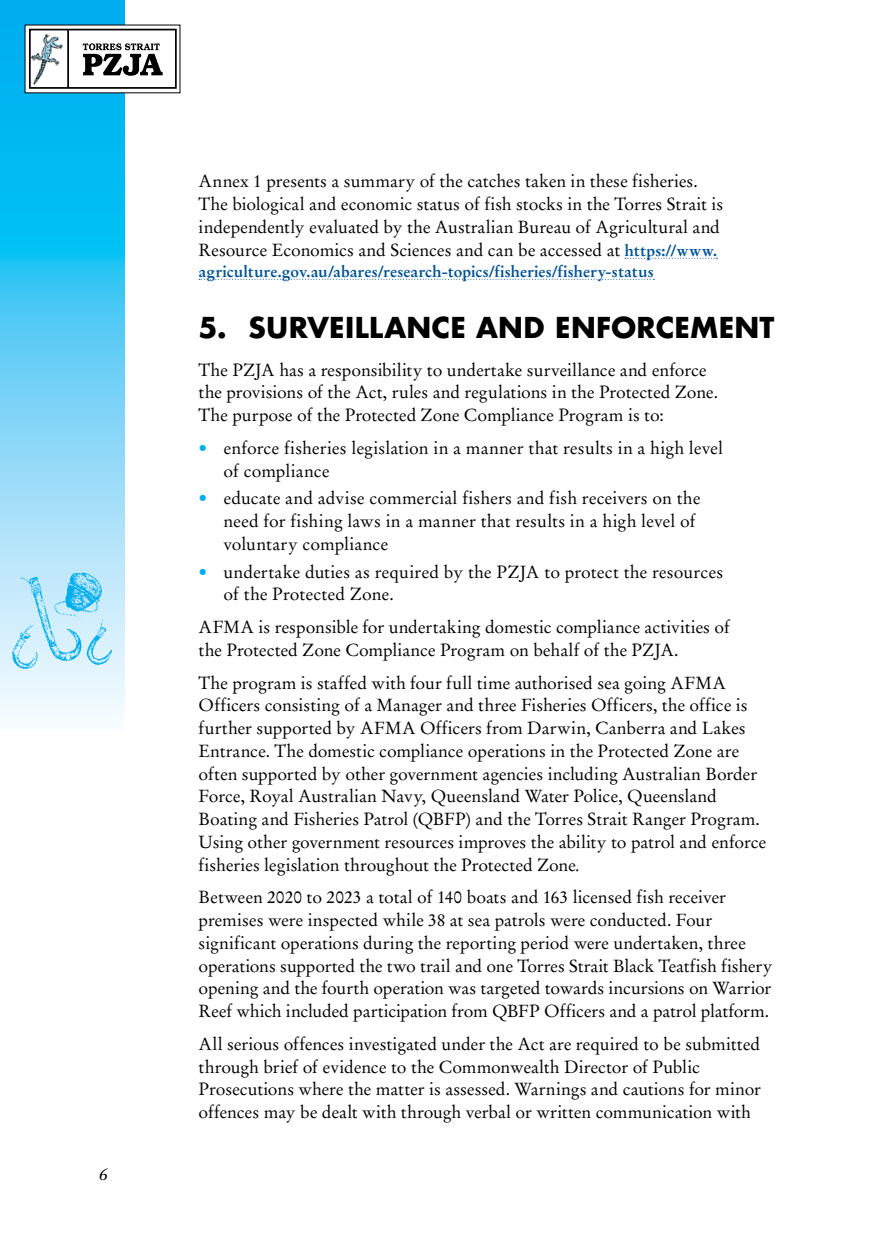
<style>
.page{position:relative;width:874px;height:1241px;background:#fff}
.page>*{position:absolute;margin:0;border:0;box-sizing:border-box;transform-origin:0 0}
.t1{font:700 28px "Futura";letter-spacing:-.01em;color:#000}
.Body{font:17.5px/22.8px "Stempel Garamond LT Std";color:#000}
.t2{font:italic 17.5px "Stempel Garamond LT Std";color:#000}
.Body-2{font:700 15.75px "Stempel Garamond LT Std";color:#005295}
.s1{font-weight:700;font-size:15.75px;color:#005295}
.s2{color:#00aeef}
.s3{font-style:italic}
</style>
<div class="page">
<svg style="left:0;top:0;width:124px;height:716px;background:#5ccef5"></svg>
<div style="left:25px;top:25px;width:155px;height:68px;background:#fff"></div>
<div style="left:29px;top:29px;width:148px;height:60px;border:2px solid #000"></div>
<hr style="left:67px;top:30px;width:2px;height:58px;background:#000">
<img style="left:29px;top:30px;width:38px;height:59px">
<svg style="left:82px;top:43px;width:81px;height:33px"></svg>
<svg style="left:624px;top:258px;width:93px;height:1px"></svg>
<svg style="left:199px;top:279px;width:455px;height:1px"></svg>
<img style="left:12px;top:571px;width:100px;height:98px">
<p class="t2" style="left:99px;top:1163px;width:10px">6</p>
<p class="Body" style="left:198px;top:170px;width:525px">Annex 1 presents a summary of the catches taken in these fisheries.<br>The biological and economic status of fish stocks in the Torres Strait is independently evaluated by the Australian Bureau of Agricultural and Resource Economics and Sciences and can be accessed at <span class="s1">https://www.</span></p>
<p class="Body-2" style="left:198px;top:261px;width:456px">agriculture.gov.au/abares/research-topics/fisheries/fishery-status</p>
<h2 class="t1" style="left:198px;top:307px;width:577px">5. SURVEILLANCE AND ENFORCEMENT</h2>
<p class="Body" style="left:198px;top:358px;width:520px">The PZJA has a responsibility to undertake surveillance and enforce the provisions of the Act, rules and regulations in the Protected Zone.<br>The purpose of the Protected Zone Compliance Program is to:</p>
<p class="Body" style="left:223px;top:436px;width:501px;text-indent:-25px"><span class="s2">•</span> enforce fisheries legislation in a manner that results in a high level of compliance</p>
<p class="Body" style="left:223px;top:487px;width:478px;text-indent:-25px"><span class="s2">•</span> educate and advise commercial fishers and fish receivers on the need for fishing laws in a manner that results in a high level of voluntary compliance</p>
<p class="Body" style="left:223px;top:560px;width:501px;text-indent:-25px"><span class="s2">•</span> undertake duties as required by the PZJA to protect the resources of the Protected Zone.</p>
<p class="Body" style="left:198px;top:615px;width:532px">AFMA is responsible for undertaking domestic compliance activities of the Protected Zone Compliance Program on behalf of the PZJA.</p>
<p class="Body" style="left:198px;top:671px;width:569px">The program is staffed with four full time authorised sea going AFMA Officers consisting of a Manager and three Fisheries Officers, the office is further supported by AFMA Officers from Darwin, Canberra and Lakes Entrance. The domestic compliance operations in the Protected Zone are often supported by other government agencies including Australian Border Force, Royal Australian Navy, Queensland Water Police, Queensland Boating and Fisheries Patrol (QBFP) and the Torres Strait Ranger Program.<br>Using other government resources improves the ability to patrol and enforce fisheries legislation throughout the Protected Zone<span class="s3">.</span></p>
<p class="Body" style="left:198px;top:885px;width:575px">Between 2020 to 2023 a total of 140 boats and 163 licensed fish receiver premises were inspected while 38 at sea patrols were conducted. Four significant operations during the reporting period were undertaken, three operations supported the two trail and one Torres Strait Black Teatfish fishery opening and the fourth operation was targeted towards incursions on Warrior Reef which included participation from QBFP Officers and a patrol platform.</p>
<p class="Body" style="left:198px;top:1032px;width:563px">All serious offences investigated under the Act are required to be submitted through brief of evidence to the Commonwealth Director of Public Prosecutions where the matter is assessed. Warnings and cautions for minor offences may be dealt with through verbal or written communication with</p>
</div>
